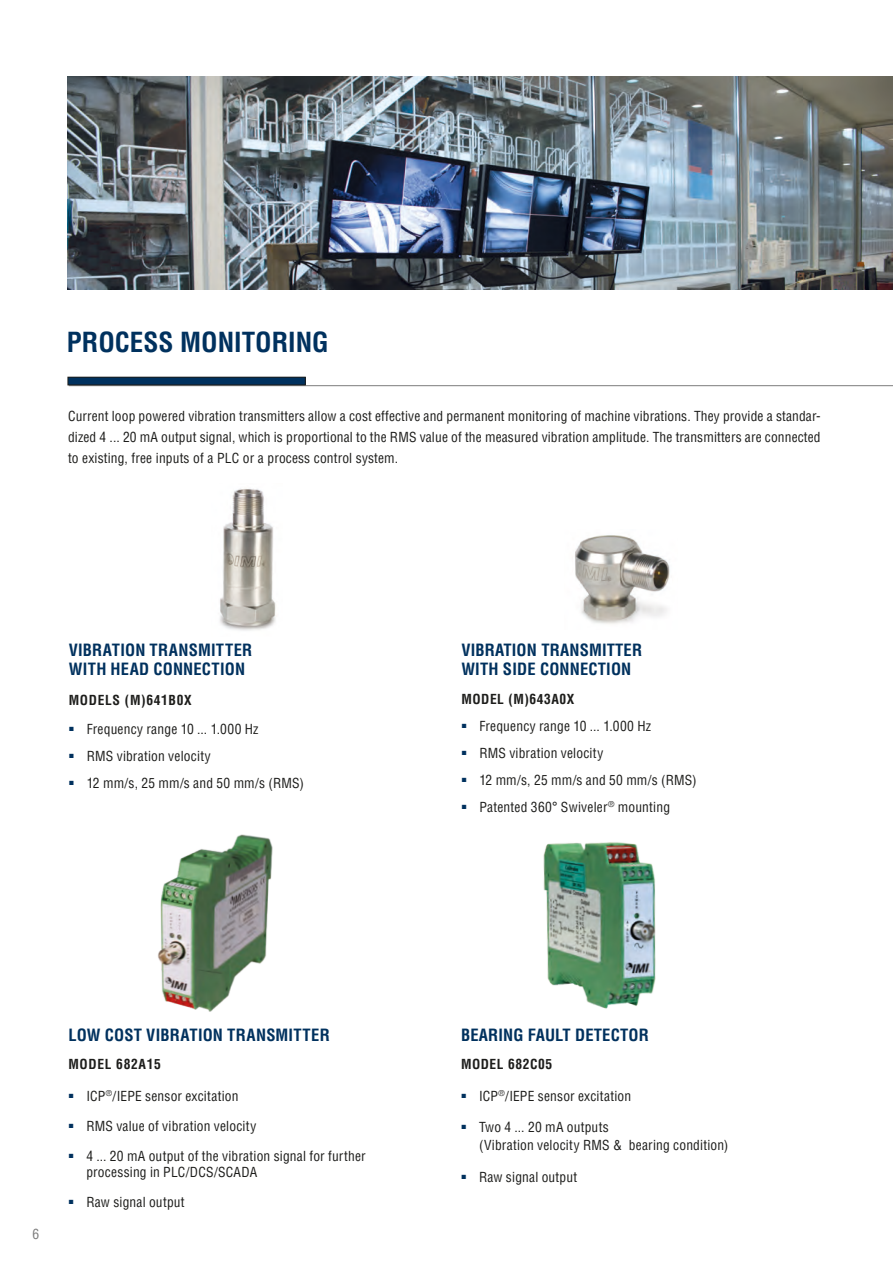
<style>
.page{position:relative;width:893px;height:1263px;background:#fff}
.page>*{position:absolute;margin:0;border:0;box-sizing:border-box;transform-origin:0 0}
.Innen_Headline_Blau{font:700 condensed 27px "Helvetica LT Pro";color:#00315e}
.Bullets_PROD_-_Descr{font:700 condensed 16.5px "Helvetica LT Pro";letter-spacing:.01em;color:#00315e}
.Bullets_PROD_-_Model{font:700 condensed 16.5px/19.5px "Helvetica LT Pro";letter-spacing:.01em;color:#00315e}
.t1{font:condensed 13.5px/21px "Helvetica LT Pro";letter-spacing:.015em;color:#1d1d1b}
.Bullets_PROD_-_Descr-2{font:700 condensed 13.5px "Helvetica LT Pro";letter-spacing:.05em;color:#1d1d1b}
.Bullets_PROD_-_Model-2{font:700 condensed 13.5px "Helvetica LT Pro";letter-spacing:.04em;color:#1d1d1b}
.t2{font:condensed 13.5px "Helvetica LT Pro";color:#7c7c7c}
</style>
<div class="page">
<hr style="left:69px;top:385px;width:824px;height:1px;background:#7c7c7c">
<div style="left:68px;top:377px;width:237px;height:8px;background:#00315e"></div>
<div style="left:68px;top:377px;width:238px;height:8px;border:1px solid #1d1d1b"></div>
<img style="left:68px;top:77px;width:825px;height:212px">
<img style="left:158px;top:834px;width:115px;height:178px">
<img style="left:543px;top:842px;width:113px;height:167px">
<img style="left:220px;top:488px;width:56px;height:143px">
<img style="left:575px;top:535px;width:95px;height:89px">
<p class="Innen_Headline_Blau" style="left:67px;top:324px;width:263px">PROCESS MONITORING</p>
<p class="t1" style="left:68px;top:406px;width:754px;text-align:justify">Current loop powered vibration transmitters allow a cost effective and permanent monitoring of machine vibrations. They provide a standar&shy;dized 4 ... 20 mA output signal, which is proportional to the RMS value of the measured vibration amplitude. The transmitters are connected to existing, free inputs of a PLC or a process control system.</p>
<p class="Bullets_PROD_-_Descr" style="left:69px;top:639px;width:185px">VIBRATION TRANSMITTER</p>
<p class="Bullets_PROD_-_Descr" style="left:69px;top:658px;width:178px">WITH HEAD CONNECTION</p>
<p class="Bullets_PROD_-_Descr-2" style="left:69px;top:691px;width:125px">MODELS (M)641B0X</p>
<p class="t1" style="left:69px;top:718px;width:191px"><sup>■</sup> Frequency range 10 ... 1.000 Hz</p>
<p class="t1" style="left:69px;top:745px;width:144px"><sup>■</sup> RMS vibration velocity</p>
<p class="t1" style="left:69px;top:772px;width:237px"><sup>■</sup> 12 mm/s, 25 mm/s and 50 mm/s (RMS)</p>
<p class="Bullets_PROD_-_Model" style="left:461px;top:639px;width:182px">VIBRATION TRANSMITTER<br>WITH SIDE CONNECTION</p>
<p class="Bullets_PROD_-_Model-2" style="left:461px;top:690px;width:114px">MODEL (M)643A0X</p>
<p class="t1" style="left:461px;top:715px;width:191px"><sup>■</sup> Frequency range 10 ... 1.000 Hz</p>
<p class="t1" style="left:461px;top:742px;width:143px"><sup>■</sup> RMS vibration velocity</p>
<p class="t1" style="left:461px;top:769px;width:237px"><sup>■</sup> 12 mm/s, 25 mm/s and 50 mm/s (RMS)</p>
<p class="t1" style="left:461px;top:796px;width:210px"><sup>■</sup> Patented 360° Swiveler<sup>®</sup> mounting</p>
<p class="t2" style="left:32px;top:1225px;width:8px">6</p>
<p class="Bullets_PROD_-_Descr" style="left:68px;top:1023px;width:263px">LOW COST VIBRATION TRANSMITTER</p>
<p class="Bullets_PROD_-_Descr-2" style="left:68px;top:1055px;width:94px">MODEL 682A15</p>
<p class="t1" style="left:68px;top:1085px;width:172px"><sup>■</sup> ICP<sup>®</sup>/IEPE sensor excitation</p>
<p class="t1" style="left:68px;top:1115px;width:189px"><sup>■</sup> RMS value of vibration velocity</p>
<p class="t1" style="left:86px;top:1147px;width:281px;line-height:16.5px;text-indent:-18px"><sup>■</sup> 4 ... 20 mA output of the vibration signal for further processing in PLC/DCS/SCADA</p>
<p class="t1" style="left:68px;top:1191px;width:118px"><sup>■</sup> Raw signal output</p>
<p class="Bullets_PROD_-_Model" style="left:461px;top:1024px;width:189px">BEARING FAULT DETECTOR</p>
<p class="Bullets_PROD_-_Model-2" style="left:461px;top:1055px;width:93px">MODEL 682C05</p>
<p class="t1" style="left:461px;top:1085px;width:172px"><sup>■</sup> ICP<sup>®</sup>/IEPE sensor excitation</p>
<p class="t1" style="left:479px;top:1118px;width:251px;line-height:18px;text-indent:-18px"><sup>■</sup> Two 4 ... 20 mA outputs<br>(Vibration velocity RMS &amp; bearing condition)</p>
<p class="t1" style="left:461px;top:1166px;width:118px"><sup>■</sup> Raw signal output</p>
</div>
